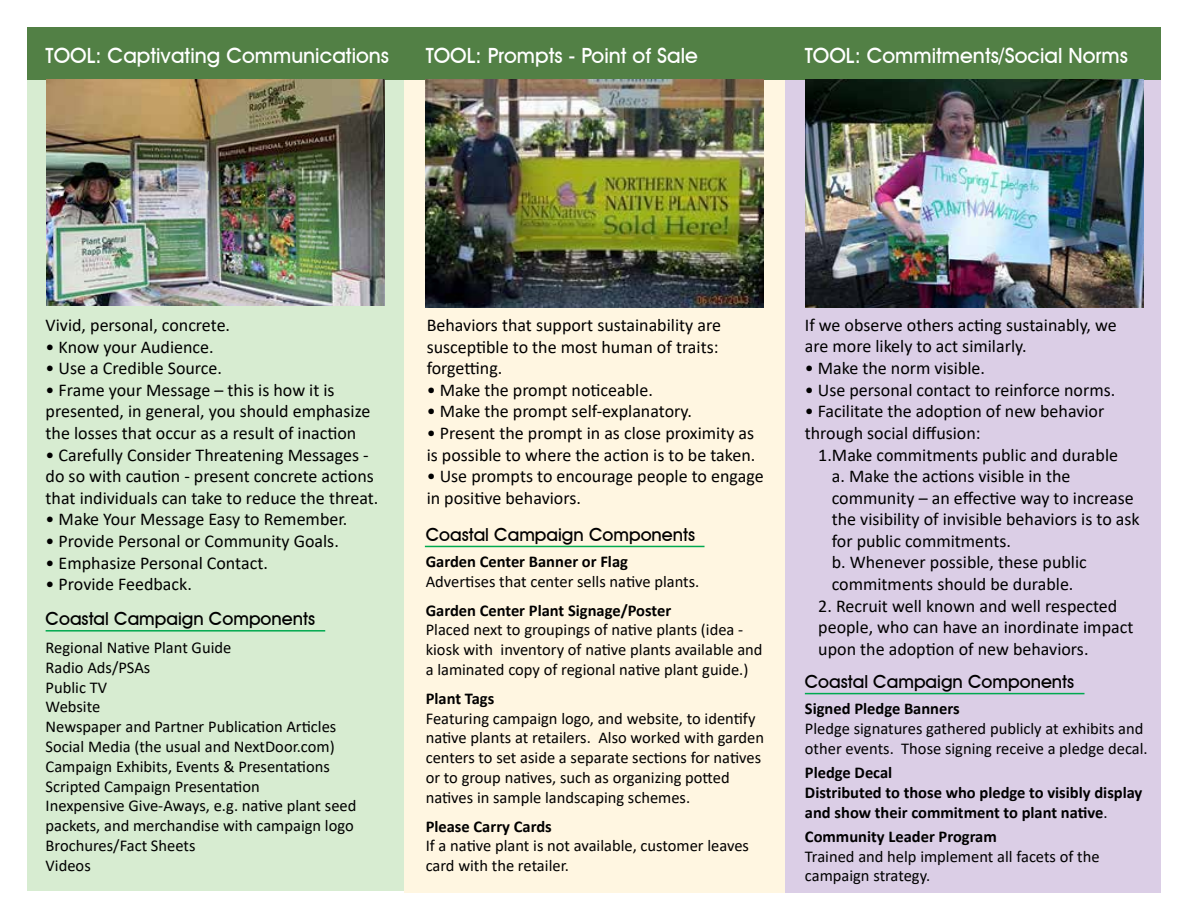
<style>
.page{position:relative;width:1188px;height:918px;background:#fff}
.page>*{position:absolute;margin:0;border:0;box-sizing:border-box;transform-origin:0 0}
.t1{font:500 21px "Avant Garde IT Cby BT";color:#fff}
.t2{font:18px/21.6px "Calibri";color:#000}
.t3{font:500 18px "Avant Garde IT Cby BT";color:#000}
.t4{font:16.5px/19.8px "Calibri";color:#000}
.t5{font:700 16.5px/19.8px "Calibri";color:#000}
.s1{font-weight:400}
</style>
<div class="page">
<div style="left:784px;top:80px;width:377px;height:812px;background:#dbcee6"></div>
<div style="left:404px;top:79px;width:380px;height:813px;background:#fff6e1"></div>
<div style="left:27px;top:80px;width:377px;height:811px;background:#d7ecd1"></div>
<div style="left:27px;top:27px;width:1134px;height:53px;background:#528045"></div>
<img style="left:426px;top:79px;width:338px;height:228px">
<img style="left:46px;top:79px;width:339px;height:227px">
<img style="left:805px;top:80px;width:339px;height:227px">
<hr style="left:46px;top:630px;width:279px;height:2px;background:#00a94f">
<hr style="left:425px;top:546px;width:280px;height:1px;background:#00a94f">
<hr style="left:805px;top:693px;width:280px;height:1px;background:#00a94f">
<p class="t1" style="left:46px;top:43px;width:345px">TOOL: Captivating Communications</p>
<p class="t1" style="left:426px;top:43px;width:274px">TOOL: Prompts - Point of Sale</p>
<p class="t1" style="left:805px;top:43px;width:325px">TOOL: Commitments/Social Norms</p>
<p class="t2" style="left:46px;top:314px;width:186px">Vivid, personal, concrete.</p>
<p class="t2" style="left:46px;top:335px;width:170px">• Know your Audience.</p>
<p class="t2" style="left:46px;top:357px;width:178px">• Use a Credible Source.</p>
<p class="t2" style="left:46px;top:378px;width:326px">• Frame your Message – this is how it is presented, in general, you should emphasize the losses that occur as a result of inaction</p>
<p class="t2" style="left:46px;top:443px;width:334px">• Carefully Consider Threatening Messages - do so with caution - present concrete actions that individuals can take to reduce the threat.</p>
<p class="t2" style="left:46px;top:508px;width:303px">• Make Your Message Easy to Remember.</p>
<p class="t2" style="left:46px;top:530px;width:295px">• Provide Personal or Community Goals.</p>
<p class="t2" style="left:46px;top:551px;width:224px">• Emphasize Personal Contact.</p>
<p class="t2" style="left:46px;top:573px;width:148px">• Provide Feedback.</p>
<p class="t3" style="left:46px;top:608px;width:271px">Coastal Campaign Components</p>
<p class="t4" style="left:46px;top:637px;width:312px">Regional Native Plant Guide<br>Radio Ads/PSAs<br>Public TV<br>Website<br>Newspaper and Partner Publication Articles<br>Social Media (the usual and NextDoor.com)<br>Campaign Exhibits, Events &amp; Presentations<br>Scripted Campaign Presentation<br>Inexpensive Give-Aways, e.g. native plant seed packets, and merchandise with campaign logo<br>Brochures/Fact Sheets<br>Videos</p>
<p class="t2" style="left:427px;top:314px;width:296px">Behaviors that support sustainability are susceptible to the most human of traits: forgetting.</p>
<p class="t2" style="left:427px;top:378px;width:228px">• Make the prompt noticeable.</p>
<p class="t2" style="left:427px;top:400px;width:267px">• Make the prompt self-explanatory.</p>
<p class="t2" style="left:427px;top:422px;width:330px">• Present the prompt in as close proximity as is possible to where the action is to be taken.</p>
<p class="t2" style="left:427px;top:465px;width:338px">• Use prompts to encourage people to engage in positive behaviors.</p>
<p class="t3" style="left:426px;top:524px;width:271px">Coastal Campaign Components</p>
<p class="t5" style="left:426px;top:552px;width:204px">Garden Center Banner or Flag</p>
<p class="t4" style="left:426px;top:571px;width:275px">Advertises that center sells native plants.</p>
<p class="t5" style="left:426px;top:600px;width:247px">Garden Center Plant Signage/Poster</p>
<p class="t4" style="left:426px;top:620px;width:338px">Placed next to groupings of native plants (idea - kiosk with inventory of native plants available and a laminated copy of regional native plant guide.)</p>
<p class="t5" style="left:426px;top:688px;width:70px">Plant Tags</p>
<p class="t4" style="left:426px;top:708px;width:340px">Featuring campaign logo, and website, to identify native plants at retailers. Also worked with garden centers to set aside a separate sections for natives or to group natives, such as organizing potted natives in sample landscaping schemes.</p>
<p class="t5" style="left:426px;top:816px;width:128px">Please Carry Cards</p>
<p class="t4" style="left:426px;top:836px;width:325px">If a native plant is not available, customer leaves card with the retailer.</p>
<p class="t2" style="left:805px;top:314px;width:314px">If we observe others acting sustainably, we are more likely to act similarly.</p>
<p class="t2" style="left:805px;top:357px;width:182px">• Make the norm visible.</p>
<p class="t2" style="left:805px;top:378px;width:312px">• Use personal contact to reinforce norms.</p>
<p class="t2" style="left:805px;top:400px;width:301px">• Facilitate the adoption of new behavior through social diffusion:</p>
<p class="t2" style="left:832px;top:443px;width:309px;text-indent:-14px">1.Make commitments public and durable<br>a. Make the actions visible in the community – an effective way to increase the visibility of invisible behaviors is to ask for public commitments.<br>b. Whenever possible, these public commitments should be durable.</p>
<p class="t2" style="left:818px;top:594px;width:317px">2. Recruit well known and well respected people, who can have an inordinate impact upon the adoption of new behaviors.</p>
<p class="t3" style="left:805px;top:670px;width:271px">Coastal Campaign Components</p>
<p class="t5" style="left:805px;top:698px;width:156px">Signed Pledge Banners</p>
<p class="t4" style="left:805px;top:718px;width:344px">Pledge signatures gathered publicly at exhibits and other events. Those signing receive a pledge decal.</p>
<p class="t5" style="left:805px;top:762px;width:339px">Pledge Decal<br>Distributed to those who pledge to visibly display and show their commitment to plant native<span class="s1">.</span></p>
<p class="t5" style="left:805px;top:826px;width:193px">Community Leader Program</p>
<p class="t4" style="left:805px;top:846px;width:296px">Trained and help implement all facets of the campaign strategy.</p>
</div>
